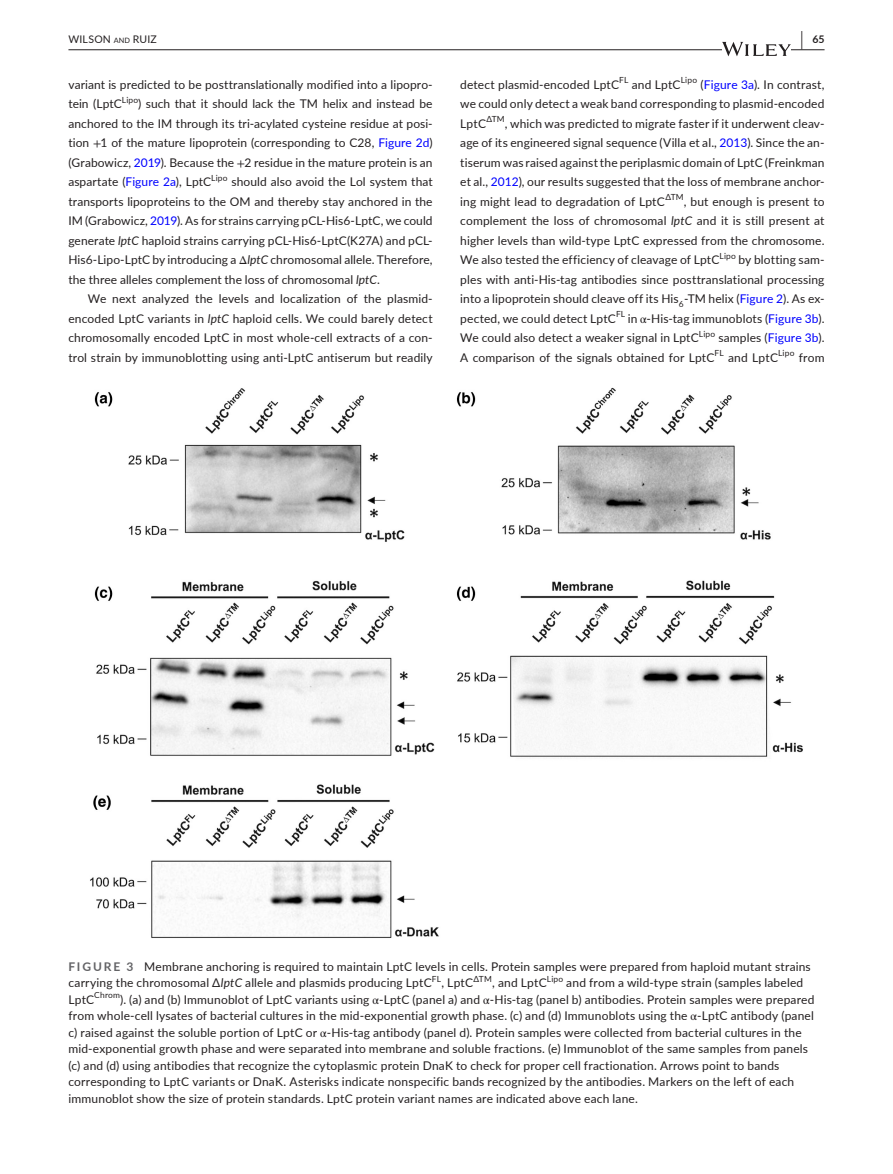
<style>
.page{position:relative;width:893px;height:1174px;background:#fff}
.page>*{position:absolute;margin:0;border:0;box-sizing:border-box;transform-origin:0 0}
.t1{font:12px/19.5px "Lato";letter-spacing:.015em;color:#231f20;text-align:justify}
.t2{font:10.5px "Lato";letter-spacing:.02em;color:#231f20}
.t3{font:700 10.5px "Lato";color:#231f20}
.t4{font:8.4px "Lato";letter-spacing:.02em;color:#231f20}
.s1{font-size:7.35px}
.s2{font-size:19.5px}
.s3{color:#00f}
.s4{font-family:"STIX"}
.s5{font-style:italic}
.s6{font-weight:700;color:#636366}
</style>
<div class="page">
<hr style="left:68px;top:49px;width:756px;height:1px;background:#231f20">
<svg style="left:722px;top:42px;width:69px;height:14px"></svg>
<img style="left:90px;top:388px;width:713px;height:550px">
<p class="t2" style="left:68px;top:31px;width:90px">WILSON <span class="s1">an d</span> RUIZ</p>
<p class="t3" style="left:801px;top:31px;width:25px"><span class="s2">|</span> 65</p>
<p class="t1" style="left:68px;top:74px;width:366px">variant is predicted to be posttranslationally modified into a lipopro&shy;tein (LptC</p>
<p class="t1" style="left:460px;top:74px;width:160px">detect plasmid-encoded LptC</p>
<p class="t4" style="left:619px;top:74px;width:11px">FL</p>
<p class="t1" style="left:632px;top:74px;width:50px">and LptC</p>
<p class="t4" style="left:681px;top:74px;width:18px">Lipo</p>
<p class="t1" style="left:460px;top:74px;width:366px;text-indent:240px">(<span class="s3">Figure 3a</span>). In contrast, we could only detect a weak band corresponding to plasmid-encoded LptC</p>
<p class="t4" style="left:122px;top:94px;width:18px">Lipo</p>
<p class="t1" style="left:68px;top:93px;width:366px;text-indent:70px">) such that it should lack the TM helix and instead be anchored to the IM through its tri-acylated cysteine residue at posi&shy;tion <span class="s4">+</span>1 of the mature lipoprotein (corresponding to C28, <span class="s3">Figure 2d</span>) (Grabowicz, <span class="s3">2019</span>). Because the <span class="s4">+</span>2 residue in the mature protein is an aspartate (<span class="s3">Figure 2a</span>), LptC</p>
<p class="t4" style="left:486px;top:113px;width:20px">∆TM</p>
<p class="t1" style="left:460px;top:113px;width:366px;text-indent:45px">, which was predicted to migrate faster if it underwent cleav&shy;age of its engineered signal sequence (Villa et al., <span class="s3">2013</span>). Since the an&shy;tiserum was raised against the periplasmic domain of LptC (Freinkman et al., <span class="s3">2012</span>), our results suggested that the loss of membrane anchor&shy;ing might lead to degradation of LptC</p>
<p class="t4" style="left:211px;top:172px;width:18px">Lipo</p>
<p class="t1" style="left:68px;top:171px;width:366px;text-indent:163px">should also avoid the Lol system that transports lipoproteins to the OM and thereby stay anchored in the IM (Grabowicz, <span class="s3">2019</span>). As for strains carrying pCL-His6-LptC, we could generate <span class="s5">lptC</span> haploid strains carrying pCL-His6-LptC(K27A) and pCL-His6-Lipo-LptC by introducing a <span class="s4">Δ</span><span class="s5">lptC</span> chromosomal allele. Therefore, the three alleles complement the loss of chromosomal <span class="s5">lptC</span>.</p>
<p class="t1" style="left:68px;top:288px;width:366px;text-indent:20px">We next analyzed the levels and localization of the plasmid&shy;encoded LptC variants in <span class="s5">lptC</span> haploid cells. We could barely detect chromosomally encoded LptC in most whole-cell extracts of a con&shy;trol strain by immunoblotting using anti-LptC antiserum but readily</p>
<p class="t4" style="left:665px;top:191px;width:20px">∆TM</p>
<p class="t1" style="left:460px;top:191px;width:366px;text-indent:224px">, but enough is present to complement the loss of chromosomal <span class="s5">lptC</span> and it is still present at higher levels than wild-type LptC expressed from the chromosome.<br>We also tested the efficiency of cleavage of LptC</p>
<p class="t4" style="left:719px;top:250px;width:18px">Lipo</p>
<p class="t1" style="left:460px;top:249px;width:366px;text-indent:278px">by blotting sam&shy;ples with anti-His-tag antibodies since posttranslational processing into a lipoprotein should cleave off its His<sub>6</sub>-TM helix (<span class="s3">Figure 2</span>). As ex&shy;pected, we could detect LptC</p>
<p class="t4" style="left:616px;top:308px;width:11px">FL</p>
<p class="t1" style="left:460px;top:308px;width:366px;text-indent:167px">in <span class="s4">α</span>-His-tag immunoblots (<span class="s3">Figure 3b</span>).<br>We could also detect a weaker signal in LptC</p>
<p class="t4" style="left:699px;top:328px;width:18px">Lipo</p>
<p class="t1" style="left:718px;top:327px;width:108px">samples (<span class="s3">Figure 3b</span>).</p>
<p class="t1" style="left:460px;top:347px;width:256px">A comparison of the signals obtained for LptC</p>
<p class="t4" style="left:715px;top:347px;width:11px">FL</p>
<p class="t1" style="left:728px;top:347px;width:51px">and LptC</p>
<p class="t4" style="left:778px;top:347px;width:18px">Lipo</p>
<p class="t1" style="left:799px;top:347px;width:27px">from</p>
<p class="t1" style="left:68px;top:957px;width:748px;line-height:16.5px;text-align:left"><span class="s6">FIGURE 3</span> Membrane anchoring is required to maintain LptC levels in cells. Protein samples were prepared from haploid mutant strains carrying the chromosomal ∆<span class="s5">lptC</span> allele and plasmids producing LptC<sup>FL</sup>, LptC<sup>∆TM</sup>, and LptC<sup>Lipo</sup> and from a wild-type strain (samples labeled LptC<sup>Chrom</sup>). (a) and (b) Immunoblot of LptC variants using <span class="s4">α</span>-LptC (panel a) and <span class="s4">α</span>-His-tag (panel b) antibodies. Protein samples were prepared from whole-cell lysates of bacterial cultures in the mid-exponential growth phase. (c) and (d) Immunoblots using the <span class="s4">α</span>-LptC antibody (panel c) raised against the soluble portion of LptC or <span class="s4">α</span>-His-tag antibody (panel d). Protein samples were collected from bacterial cultures in the mid-exponential growth phase and were separated into membrane and soluble fractions. (e) Immunoblot of the same samples from panels (c) and (d) using antibodies that recognize the cytoplasmic protein DnaK to check for proper cell fractionation. Arrows point to bands corresponding to LptC variants or DnaK. Asterisks indicate nonspecific bands recognized by the antibodies. Markers on the left of each immunoblot show the size of protein standards. LptC protein variant names are indicated above each lane.</p>
</div>
